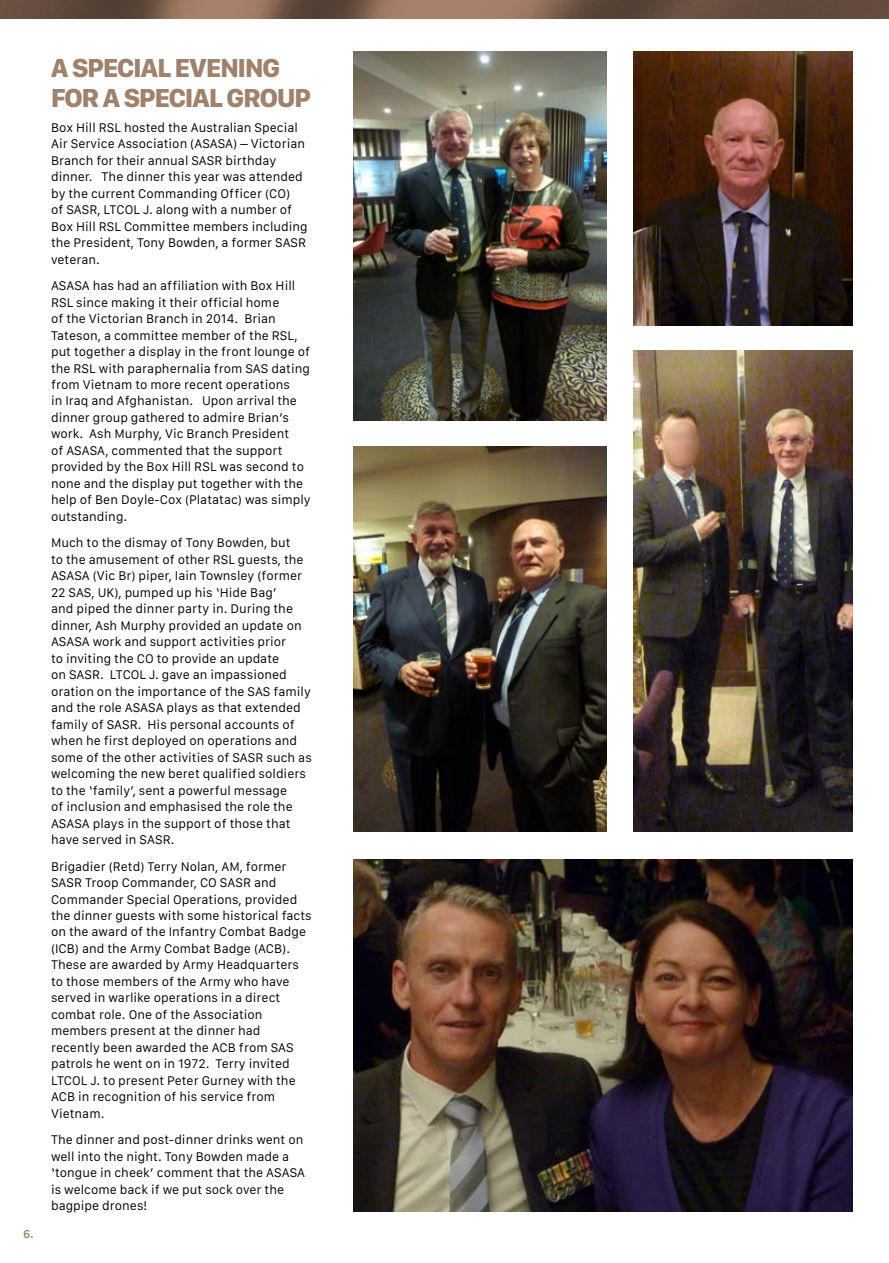
<style>
.page{position:relative;width:889px;height:1263px;background:#fff}
.page>*{position:absolute;margin:0;border:0;box-sizing:border-box;transform-origin:0 0}
.t1{font:800 27px/30px "SF Compact Display";letter-spacing:-.03em;color:#9e826d}
.t2{font:13.05px/16.5px "SF Compact Text";color:#000}
.t3{font:600 12px "SF Compact Text";color:#9e826d}
</style>
<div class="page">
<img style="left:0;top:0;width:889px;height:18px">
<img style="left:353px;top:51px;width:253px;height:370px">
<img style="left:353px;top:447px;width:253px;height:384px">
<img style="left:633px;top:51px;width:219px;height:274px">
<img style="left:633px;top:351px;width:219px;height:480px">
<img style="left:353px;top:860px;width:499px;height:352px">
<p class="t3" style="left:23px;top:1227px;width:12px">6.</p>
<h1 class="t1" style="left:51px;top:55px;width:261px">A SPECIAL EVENING<br>FOR A SPECIAL GROUP</h1>
<p class="t2" style="left:51px;top:120px;width:258px">Box Hill RSL hosted the Australian Special Air Service Association (ASASA) – Victorian Branch for their annual SASR birthday dinner. The dinner this year was attended by the current Commanding Officer (CO)<br>of SASR, LTCOL J. along with a number of Box Hill RSL Committee members including the President, Tony Bowden, a former SASR veteran.</p>
<p class="t2" style="left:51px;top:278px;width:261px">ASASA has had an affiliation with Box Hill RSL since making it their official home<br>of the Victorian Branch in 2014. Brian Tateson, a committee member of the RSL, put together a display in the front lounge of the RSL with paraphernalia from SAS dating from Vietnam to more recent operations<br>in Iraq and Afghanistan. Upon arrival the dinner group gathered to admire Brian’s work. Ash Murphy, Vic Branch President<br>of ASASA, commented that the support provided by the Box Hill RSL was second to none and the display put together with the help of Ben Doyle-Cox (Platatac) was simply outstanding.</p>
<p class="t2" style="left:51px;top:536px;width:262px">Much to the dismay of Tony Bowden, but<br>to the amusement of other RSL guests, the ASASA (Vic Br) piper, Iain Townsley (former 22 SAS, UK), pumped up his ‘Hide Bag’<br>and piped the dinner party in. During the dinner, Ash Murphy provided an update on ASASA work and support activities prior<br>to inviting the CO to provide an update<br>on SASR. LTCOL J. gave an impassioned oration on the importance of the SAS family and the role ASASA plays as that extended family of SASR. His personal accounts of when he first deployed on operations and some of the other activities of SASR such as welcoming the new beret qualified soldiers to the ‘family’, sent a powerful message<br>of inclusion and emphasised the role the ASASA plays in the support of those that have served in SASR.</p>
<p class="t2" style="left:51px;top:859px;width:262px">Brigadier (Retd) Terry Nolan, AM, former SASR Troop Commander, CO SASR and Commander Special Operations, provided the dinner guests with some historical facts on the award of the Infantry Combat Badge (ICB) and the Army Combat Badge (ACB).<br>These are awarded by Army Headquarters to those members of the Army who have served in warlike operations in a direct combat role. One of the Association members present at the dinner had recently been awarded the ACB from SAS patrols he went on in 1972. Terry invited LTCOL J. to present Peter Gurney with the ACB in recognition of his service from Vietnam.</p>
<p class="t2" style="left:51px;top:1132px;width:256px">The dinner and post-dinner drinks went on well into the night. Tony Bowden made a ‘tongue in cheek’ comment that the ASASA is welcome back if we put sock over the bagpipe drones!</p>
</div>
